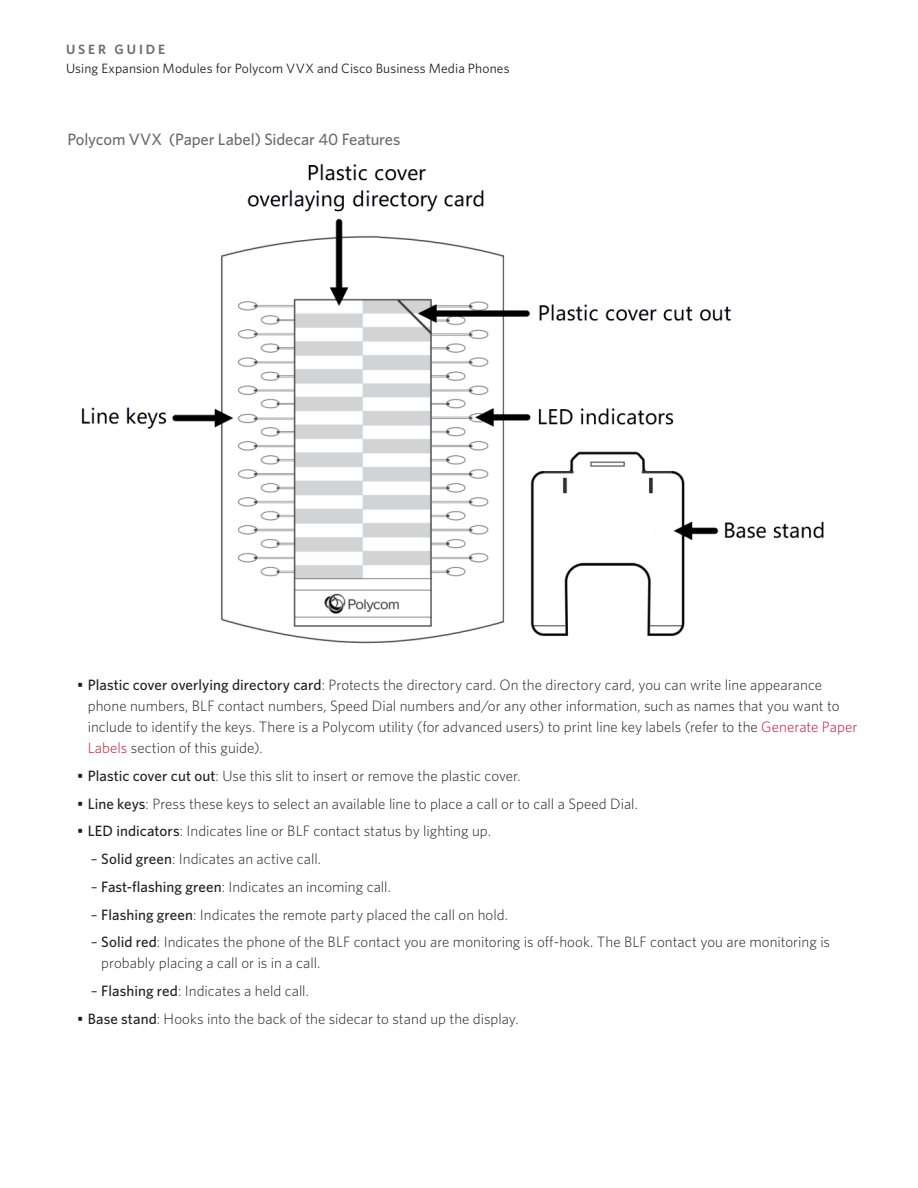
<style>
.page{position:relative;width:918px;height:1188px;background:#fff}
.page>*{position:absolute;margin:0;border:0;box-sizing:border-box;transform-origin:0 0}
.t1{font:500 16.5px "Whitney";letter-spacing:-.01em;color:#6c6d70}
.t2{font:300 15px/21px "Whitney";color:#231f20}
.t3{font:13.5px "Whitney";letter-spacing:.01em;color:#231f20}
.t4{font:600 13.5px "Whitney";letter-spacing:.215em;color:#6c6d70}
.s1{font-weight:500}
.s2{color:#c3102f}
.s3{font-weight:400}
</style>
<div class="page">
<img style="left:81px;top:163px;width:743px;height:481px">
<p class="t4" style="left:66px;top:40px;width:101px">USER GUIDE</p>
<p class="t3" style="left:66px;top:60px;width:445px">Using Expansion Modules for Polycom VVX and Cisco Business Media Phones</p>
<h2 class="t1" style="left:68px;top:128px;width:334px">Polycom VVX (Paper Label) Sidecar 40 Features</h2>
<p class="t2" style="left:88px;top:674px;width:771px;text-indent:-10px"><span class="s1">• Plastic cover overlying directory card</span>: Protects the directory card. On the directory card, you can write line appearance phone numbers, BLF contact numbers, Speed Dial numbers and/or any other information, such as names that you want to include to identify the keys. There is a Polycom utility (for advanced users) to print line key labels (refer to the <span class="s2">Generate Paper Labels</span> section of this guide).</p>
<p class="t2" style="left:77px;top:765px;width:443px"><span class="s1">• Plastic cover cut out</span>: Use this slit to insert or remove the plastic cover.</p>
<p class="t2" style="left:77px;top:793px;width:560px"><span class="s1">• Line keys</span>: Press these keys to select an available line to place a call or to call a Speed Dial.</p>
<p class="t2" style="left:77px;top:820px;width:413px"><span class="s1">• LED indicators</span>: Indicates line or BLF contact status by lighting up.</p>
<p class="t2" style="left:91px;top:848px;width:230px"><span class="s3">–</span> <span class="s1">Solid green</span>: Indicates an active call.</p>
<p class="t2" style="left:91px;top:876px;width:299px"><span class="s3">–</span> <span class="s1">Fast-flashing green</span>: Indicates an incoming call.</p>
<p class="t2" style="left:91px;top:904px;width:416px"><span class="s3">–</span> <span class="s1">Flashing green</span>: Indicates the remote party placed the call on hold.</p>
<p class="t2" style="left:101px;top:931px;width:730px;text-indent:-10px"><span class="s3">–</span> <span class="s1">Solid red</span>: Indicates the phone of the BLF contact you are monitoring is off-hook. The BLF contact you are monitoring is probably placing a call or is in a call.</p>
<p class="t2" style="left:91px;top:980px;width:217px"><span class="s3">–</span> <span class="s1">Flashing red</span>: Indicates a held call.</p>
<p class="t2" style="left:77px;top:1008px;width:440px"><span class="s1">• Base stand</span>: Hooks into the back of the sidecar to stand up the display.</p>
</div>
